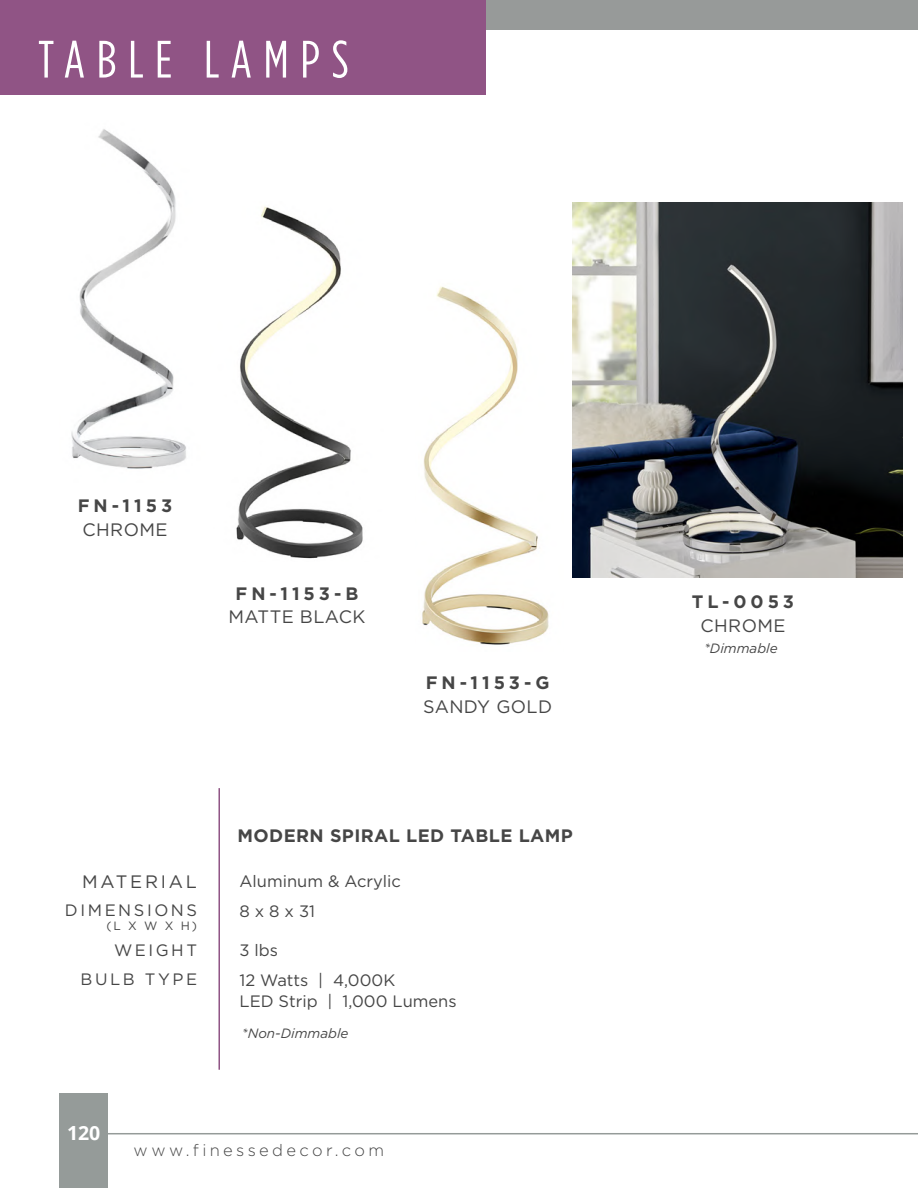
<style>
.page{position:relative;width:918px;height:1188px;background:#fff}
.page>*{position:absolute;margin:0;border:0;box-sizing:border-box;transform-origin:0 0}
.t1{font:52.5px "Gotham Condensed";letter-spacing:.22em;color:#fff}
.t2{font:700 19.5px "Open Sans";color:#fff}
.t3{font:700 18px "Gotham";letter-spacing:.02em;color:#464646}
.t4{font:18px "Gotham";letter-spacing:.02em;color:#464646}
.t5{font:18px "Gotham";letter-spacing:.155em;color:#464646}
.t6{font:16.5px "Gotham";color:#464646}
.t7{font:300 16.5px "Gotham";letter-spacing:.205em;color:#464646}
.t8{font:16.5px "Gotham";letter-spacing:.155em;color:#464646}
.t9{font:italic 13.5px "Gotham";color:#464646}
.t10{font:12px "Gotham";color:#464646}
</style>
<div class="page">
<div style="left:59px;top:1093px;width:49px;height:95px;background:#959b99"></div>
<hr style="left:101px;top:1133px;width:817px;height:1px;background:#959b99">
<div style="left:0;top:0;width:918px;height:30px;background:#979a99"></div>
<img style="left:71px;top:129px;width:115px;height:340px">
<img style="left:422px;top:286px;width:127px;height:359px">
<hr style="left:218px;top:788px;width:2px;height:282px;background:#905485">
<img style="left:236px;top:206px;width:127px;height:353px">
<img style="left:572px;top:202px;width:331px;height:376px">
<div style="left:0;top:0;width:486px;height:94px;background:#905485"></div>
<p class="t1" style="left:38px;top:31px;width:312px">TABLE LAMPS</p>
<p class="t3" style="left:78px;top:494px;width:96px">FN-1153</p>
<p class="t4" style="left:83px;top:518px;width:86px">CHROME</p>
<p class="t3" style="left:236px;top:582px;width:124px">FN-1153-B</p>
<p class="t4" style="left:229px;top:605px;width:138px">MATTE BLACK</p>
<p class="t3" style="left:426px;top:671px;width:125px">FN-1153-G</p>
<p class="t4" style="left:423px;top:695px;width:131px">SANDY GOLD</p>
<p class="t5" style="left:82px;top:870px;width:117px">MATERIAL</p>
<p class="t8" style="left:65px;top:899px;width:134px">DIMENSIONS</p>
<p class="t10" style="left:106px;top:918px;width:92px">(L X W X H)</p>
<p class="t6" style="left:114px;top:940px;width:85px">WEIGHT</p>
<p class="t8" style="left:81px;top:969px;width:118px">BULB TYPE</p>
<p class="t2" style="left:67px;top:1119px;width:35px">120</p>
<p class="t3" style="left:238px;top:823px;width:337px">MODERN SPIRAL LED TABLE LAMP</p>
<p class="t6" style="left:239px;top:870px;width:163px">Aluminum &amp; Acrylic</p>
<p class="t6" style="left:239px;top:900px;width:77px">8 x 8 x 31</p>
<p class="t6" style="left:239px;top:939px;width:40px">3 lbs</p>
<p class="t6" style="left:239px;top:969px;width:157px">12 Watts | 4,000K</p>
<p class="t6" style="left:239px;top:990px;width:219px">LED Strip | 1,000 Lumens</p>
<p class="t9" style="left:242px;top:1024px;width:108px">*Non-Dimmable</p>
<p class="t7" style="left:134px;top:1139px;width:252px">www.finessedecor.com</p>
<p class="t3" style="left:692px;top:590px;width:104px">TL-0053</p>
<p class="t4" style="left:701px;top:614px;width:86px">CHROME</p>
<p class="t9" style="left:704px;top:640px;width:75px">*Dimmable</p>
</div>
